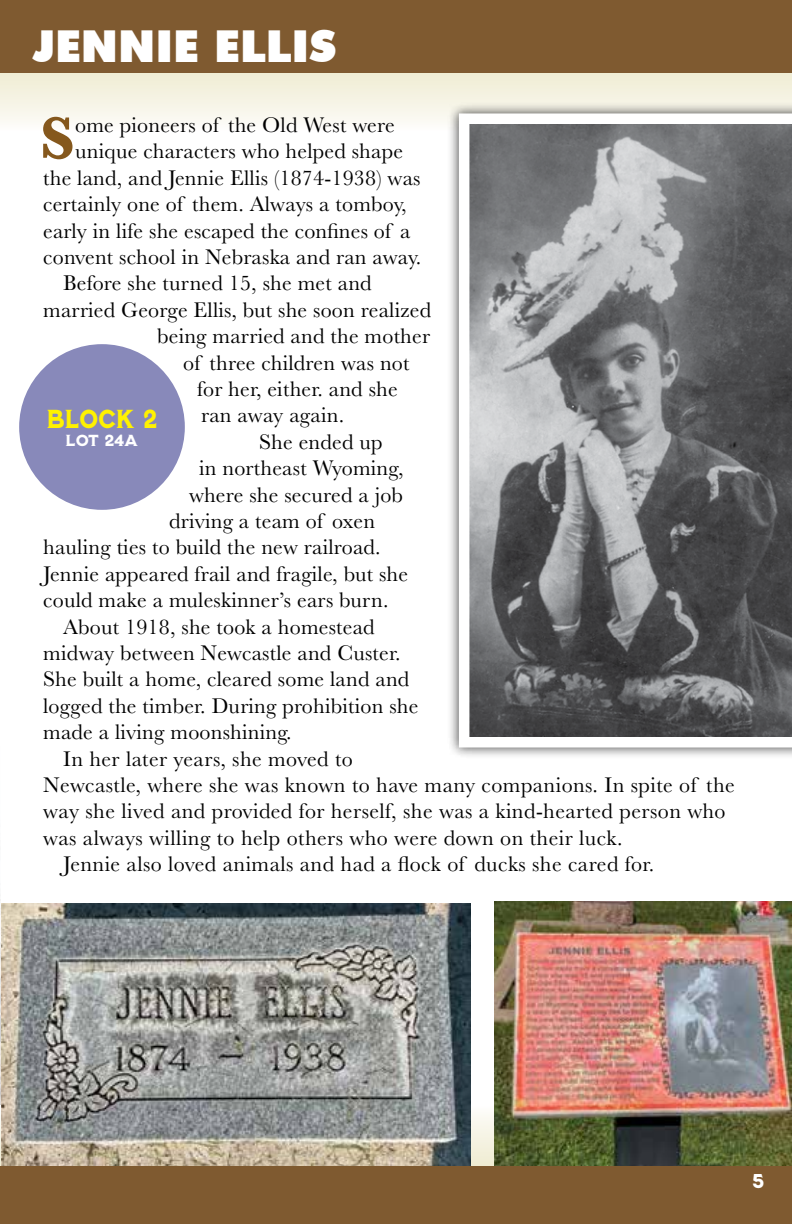
<style>
.page{position:relative;width:792px;height:1224px;background:#fff}
.page>*{position:absolute;margin:0;border:0;box-sizing:border-box;transform-origin:0 0}
.t1{font:700 61.8px "Baskerville";color:#85581d}
.t2{font:900 44px "Futura BT";color:#fff}
.t3{font:26px "Milkstore 03 Clean";letter-spacing:.015em;color:#fff200;scale:.89 1}
.t4{font:22px "Baskerville";letter-spacing:.01em;color:#000}
.t5{font:20px "Milkstore 03 Clean";color:#fff}
.t6{font:16px "Milkstore 03 Clean";letter-spacing:.01em;color:#fff}
</style>
<div class="page">
<img style="left:0;top:899px;width:1px;height:206px">
<svg style="left:0;top:1105px;width:494px;height:61px"></svg>
<div style="left:0;top:1166px;width:792px;height:58px;background:#7f5a30"></div>
<div style="left:0;top:69px;width:792px;height:62px;background:linear-gradient(to bottom,#efebd0,#fdfcfa)"></div>
<div style="left:0;top:0;width:792px;height:73px;background:#7f5a30"></div>
<div style="left:19px;top:344px;width:166px;height:166px;background:#8889ba;border-radius:50%"></div>
<img style="left:494px;top:902px;width:298px;height:264px">
<img style="left:2px;top:903px;width:469px;height:262px">
<div style="left:447px;top:102px;width:345px;height:657px;background:#000;opacity:.75"></div>
<svg style="left:454px;top:108px;width:338px;height:645px;background:#7f8082"></svg>
<h2 class="t2" style="left:33px;top:20px;width:305px">JENNIE ELLIS</h2>
<h1 class="t1" style="left:40px;top:95px;width:36px">S</h1>
<p class="t4" style="left:75px;top:111px;width:321px">ome pioneers of the Old West were</p>
<p class="t4" style="left:75px;top:137px;width:329px">unique characters who helped shape</p>
<p class="t4" style="left:43px;top:164px;width:379px">the land, and Jennie Ellis (1874-1938) was</p>
<p class="t4" style="left:43px;top:190px;width:365px">certainly one of them. Always a tomboy,</p>
<p class="t4" style="left:43px;top:217px;width:369px">early in life she escaped the confines of a</p>
<p class="t4" style="left:43px;top:243px;width:380px">convent school in Nebraska and ran away.</p>
<p class="t4" style="left:63px;top:269px;width:310px">Before she turned 15, she met and</p>
<p class="t4" style="left:43px;top:296px;width:390px">married George Ellis, but she soon realized</p>
<p class="t4" style="left:157px;top:322px;width:274px">being married and the mother</p>
<p class="t4" style="left:183px;top:349px;width:228px">of three children was not</p>
<p class="t4" style="left:197px;top:375px;width:202px">for her, either. and she</p>
<p class="t4" style="left:201px;top:401px;width:145px">ran away again.</p>
<p class="t4" style="left:259px;top:428px;width:125px">She ended up</p>
<p class="t4" style="left:199px;top:454px;width:206px">in northeast Wyoming,</p>
<p class="t4" style="left:189px;top:481px;width:215px">where she secured a job</p>
<p class="t4" style="left:169px;top:507px;width:207px">driving a team of oxen</p>
<p class="t4" style="left:43px;top:533px;width:339px">hauling ties to build the new railroad.</p>
<p class="t4" style="left:43px;top:560px;width:366px">Jennie appeared frail and fragile, but she</p>
<p class="t4" style="left:43px;top:586px;width:347px">could make a muleskinner’s ears burn.</p>
<p class="t4" style="left:63px;top:613px;width:313px">About 1918, she took a homestead</p>
<p class="t4" style="left:43px;top:639px;width:359px">midway between Newcastle and Custer.</p>
<p class="t4" style="left:43px;top:665px;width:368px">She built a home, cleared some land and</p>
<p class="t4" style="left:43px;top:692px;width:377px">logged the timber. During prohibition she</p>
<p class="t4" style="left:43px;top:718px;width:250px">made a living moonshining.</p>
<p class="t4" style="left:63px;top:745px;width:291px">In her later years, she moved to</p>
<p class="t4" style="left:43px;top:771px;width:693px">Newcastle, where she was known to have many companions. In spite of the</p>
<p class="t4" style="left:43px;top:797px;width:684px">way she lived and provided for herself, she was a kind-hearted person who</p>
<p class="t4" style="left:43px;top:824px;width:581px">was always willing to help others who were down on their luck.</p>
<p class="t4" style="left:63px;top:850px;width:593px">Jennie also loved animals and had a flock of ducks she cared for.</p>
<p class="t3" style="left:47px;top:403px;width:125px">Block 2</p>
<p class="t6" style="left:66px;top:430px;width:74px">LOT 24A</p>
<p class="t5" style="left:753px;top:1169px;width:13px">5</p>
</div>
